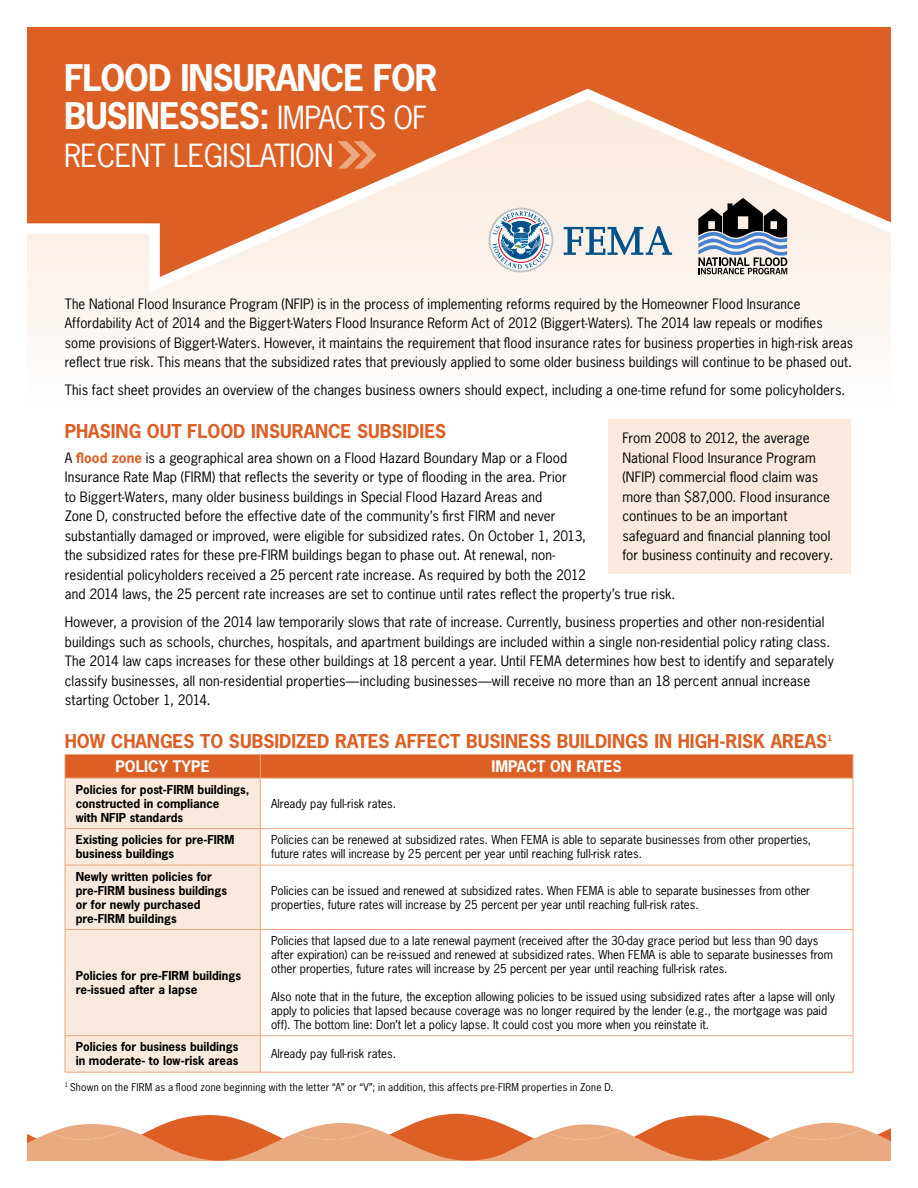
<style>
.page{position:relative;width:918px;height:1188px;background:#fff}
.page>*{position:absolute;margin:0;border:0;box-sizing:border-box;transform-origin:0 0}
.t1{font:700 34.5px "News Gothic";letter-spacing:-.03em;color:#fff}
.t2{font:30px "News Gothic";letter-spacing:-.02em;color:#fff}
.t3{font:700 18px "News Gothic Std";color:#dc6026}
.t4{font:700 15px "News Gothic Std";color:#fff}
.text{font:13.5px/19.5px "News Gothic Std";letter-spacing:.01em;color:#000}
.text__table{font:11.7px/14px "News Gothic Std";color:#000}
.text__table-2{font:700 11.7px/14px "News Gothic Std";color:#000}
.text-2{font:10.2px "News Gothic Std";letter-spacing:.02em;color:#000}
.t5{font:700 7.8px "News Gothic Std";color:#dc6026}
.s1{font-weight:400;font-size:30px}
.s2{font-weight:700;color:#dc6026}
</style>
<div class="page">
<svg style="left:27px;top:277px;width:864px;height:297px"></svg>
<svg style="left:27px;top:27px;width:864px;height:250px;background:#e6926a"></svg>
<svg style="left:166px;top:1114px;width:669px;height:9px"></svg>
<svg style="left:60px;top:1123px;width:831px;height:6px"></svg>
<svg style="left:27px;top:1129px;width:864px;height:32px;background:#e69467"></svg>
<svg style="left:564px;top:226px;width:108px;height:29px;background:#a0b7c5"></svg>
<svg style="left:489px;top:208px;width:64px;height:64px"></svg>
<svg style="left:698px;top:198px;width:89px;height:76px;background:#82868d"></svg>
<div style="left:65px;top:778px;width:195px;height:51px;background:#faeade"></div>
<div style="left:66px;top:829px;width:194px;height:243px;background:#faeade"></div>
<svg style="left:65px;top:754px;width:789px;height:24px;background:#dc642b"></svg>
<hr style="left:65px;top:778px;width:195px;height:1px;background:#eba980">
<hr style="left:65px;top:778px;width:1px;height:50px;background:#eba980">
<hr style="left:260px;top:778px;width:593px;height:1px;background:#eba980">
<hr style="left:260px;top:778px;width:1px;height:50px;background:#eba980">
<hr style="left:853px;top:778px;width:1px;height:50px;background:#eba980">
<hr style="left:65px;top:828px;width:195px;height:1px;background:#eba980">
<hr style="left:65px;top:829px;width:1px;height:36px;background:#eba980">
<hr style="left:260px;top:828px;width:593px;height:1px;background:#eba980">
<hr style="left:260px;top:829px;width:1px;height:36px;background:#eba980">
<hr style="left:853px;top:829px;width:1px;height:36px;background:#eba980">
<hr style="left:65px;top:865px;width:195px;height:1px;background:#eba980">
<hr style="left:65px;top:865px;width:1px;height:64px;background:#eba980">
<hr style="left:260px;top:865px;width:593px;height:1px;background:#eba980">
<hr style="left:260px;top:865px;width:1px;height:64px;background:#eba980">
<hr style="left:853px;top:865px;width:1px;height:64px;background:#eba980">
<hr style="left:65px;top:929px;width:195px;height:1px;background:#eba980">
<hr style="left:65px;top:930px;width:1px;height:106px;background:#eba980">
<hr style="left:260px;top:929px;width:593px;height:1px;background:#eba980">
<hr style="left:260px;top:930px;width:1px;height:106px;background:#eba980">
<hr style="left:853px;top:930px;width:1px;height:106px;background:#eba980">
<hr style="left:65px;top:1035px;width:195px;height:1px;background:#eba980">
<hr style="left:65px;top:1036px;width:1px;height:36px;background:#eba980">
<hr style="left:260px;top:1035px;width:593px;height:1px;background:#eba980">
<hr style="left:260px;top:1036px;width:1px;height:36px;background:#eba980">
<hr style="left:853px;top:1036px;width:1px;height:36px;background:#eba980">
<hr style="left:65px;top:1072px;width:195px;height:1px;background:#eba980">
<hr style="left:260px;top:1072px;width:593px;height:1px;background:#eba980">
<svg style="left:338px;top:141px;width:39px;height:28px"></svg>
<div style="left:609px;top:419px;width:242px;height:155px;background:#faeade"></div>
<p class="t1" style="left:64px;top:56px;width:375px">FLOOD INSURANCE FOR</p>
<p class="t1" style="left:64px;top:93px;width:365px">BUSINESSES: <span class="s1">IMPACTS OF</span></p>
<p class="t2" style="left:64px;top:136px;width:271px">RECENT LEGISLATION</p>
<p class="text" style="left:65px;top:294px;width:790px">The National Flood Insurance Program (NFIP) is in the process of implementing reforms required by the Homeowner Flood Insurance Affordability Act of 2014 and the Biggert-Waters Flood Insurance Reform Act of 2012 (Biggert-Waters). The 2014 law repeals or modifies some provisions of Biggert-Waters. However, it maintains the requirement that flood insurance rates for business properties in high-risk areas reflect true risk. This means that the subsidized rates that previously applied to some older business buildings will continue to be phased out.</p>
<p class="text" style="left:65px;top:380px;width:782px">This fact sheet provides an overview of the changes business owners should expect, including a one-time refund for some policyholders.</p>
<h2 class="t3" style="left:65px;top:419px;width:383px">PHASING OUT FLOOD INSURANCE SUBSIDIES</h2>
<p class="text" style="left:65px;top:448px;width:612px">A <span class="s2">flood zone</span> is a geographical area shown on a Flood Hazard Boundary Map or a Flood<br>Insurance Rate Map (FIRM) that reflects the severity or type of flooding in the area. Prior<br>to Biggert-Waters, many older business buildings in Special Flood Hazard Areas and<br>Zone D, constructed before the effective date of the community’s first FIRM and never<br>substantially damaged or improved, were eligible for subsidized rates. On October 1, 2013,<br>the subsidized rates for these pre-FIRM buildings began to phase out. At renewal, non-<br>residential policyholders received a 25 percent rate increase. As required by both the 2012<br>and 2014 laws, the 25 percent rate increases are set to continue until rates reflect the property’s true risk.</p>
<p class="text" style="left:65px;top:612px;width:771px">However, a provision of the 2014 law temporarily slows that rate of increase. Currently, business properties and other non-residential buildings such as schools, churches, hospitals, and apartment buildings are included within a single non-residential policy rating class.<br>The 2014 law caps increases for these other buildings at 18 percent a year. Until FEMA determines how best to identify and separately classify businesses, all non-residential properties—including businesses—will receive no more than an 18 percent annual increase starting October 1, 2014.</p>
<h2 class="t3" style="left:65px;top:730px;width:764px">HOW CHANGES TO SUBSIDIZED RATES AFFECT BUSINESS BUILDINGS IN HIGH-RISK AREAS</h2>
<h2 class="t5" style="left:827px;top:733px;width:6px">1</h2>
<p class="t4" style="left:116px;top:757px;width:96px">POLICY TYPE</p>
<p class="t4" style="left:491px;top:757px;width:132px">IMPACT ON RATES</p>
<p class="text__table-2" style="left:76px;top:782px;width:175px">Policies for post-FIRM buildings, constructed in compliance<br>with NFIP standards</p>
<p class="text" style="left:622px;top:428px;width:212px">From 2008 to 2012, the average National Flood Insurance Program (NFIP) commercial flood claim was more than $87,000. Flood insurance continues to be an important safeguard and financial planning tool for business continuity and recovery.</p>
<p class="text__table" style="left:271px;top:796px;width:127px">Already pay full-risk rates.</p>
<p class="text__table-2" style="left:76px;top:833px;width:160px">Existing policies for pre-FIRM business buildings</p>
<p class="text__table" style="left:271px;top:833px;width:542px">Policies can be renewed at subsidized rates. When FEMA is able to separate businesses from other properties, future rates will increase by 25 percent per year until reaching full-risk rates.</p>
<p class="text__table-2" style="left:76px;top:869px;width:153px">Newly written policies for pre-FIRM business buildings</p>
<p class="text__table-2" style="left:76px;top:897px;width:126px">or for newly purchased pre-FIRM buildings</p>
<p class="text__table" style="left:271px;top:883px;width:541px">Policies can be issued and renewed at subsidized rates. When FEMA is able to separate businesses from other properties, future rates will increase by 25 percent per year until reaching full-risk rates.</p>
<p class="text__table-2" style="left:76px;top:969px;width:167px">Policies for pre-FIRM buildings re-issued after a lapse</p>
<p class="text__table" style="left:271px;top:934px;width:563px">Policies that lapsed due to a late renewal payment (received after the 30-day grace period but less than 90 days after expiration) can be re-issued and renewed at subsidized rates. When FEMA is able to separate businesses from other properties, future rates will increase by 25 percent per year until reaching full-risk rates.</p>
<p class="text__table" style="left:271px;top:990px;width:565px">Also note that in the future, the exception allowing policies to be issued using subsidized rates after a lapse will only apply to policies that lapsed because coverage was no longer required by the lender (e.g., the mortgage was paid off). The bottom line: Don’t let a policy lapse. It could cost you more when you reinstate it.</p>
<p class="text__table-2" style="left:76px;top:1040px;width:164px">Policies for business buildings in moderate- to low-risk areas</p>
<p class="text__table" style="left:271px;top:1047px;width:127px">Already pay full-risk rates.</p>
<p class="text-2" style="left:65px;top:1080px;width:550px"><sup>1</sup> Shown on the FIRM as a flood zone beginning with the letter “A” or “V”; in addition, this affects pre-FIRM properties in Zone D.</p>
</div>
